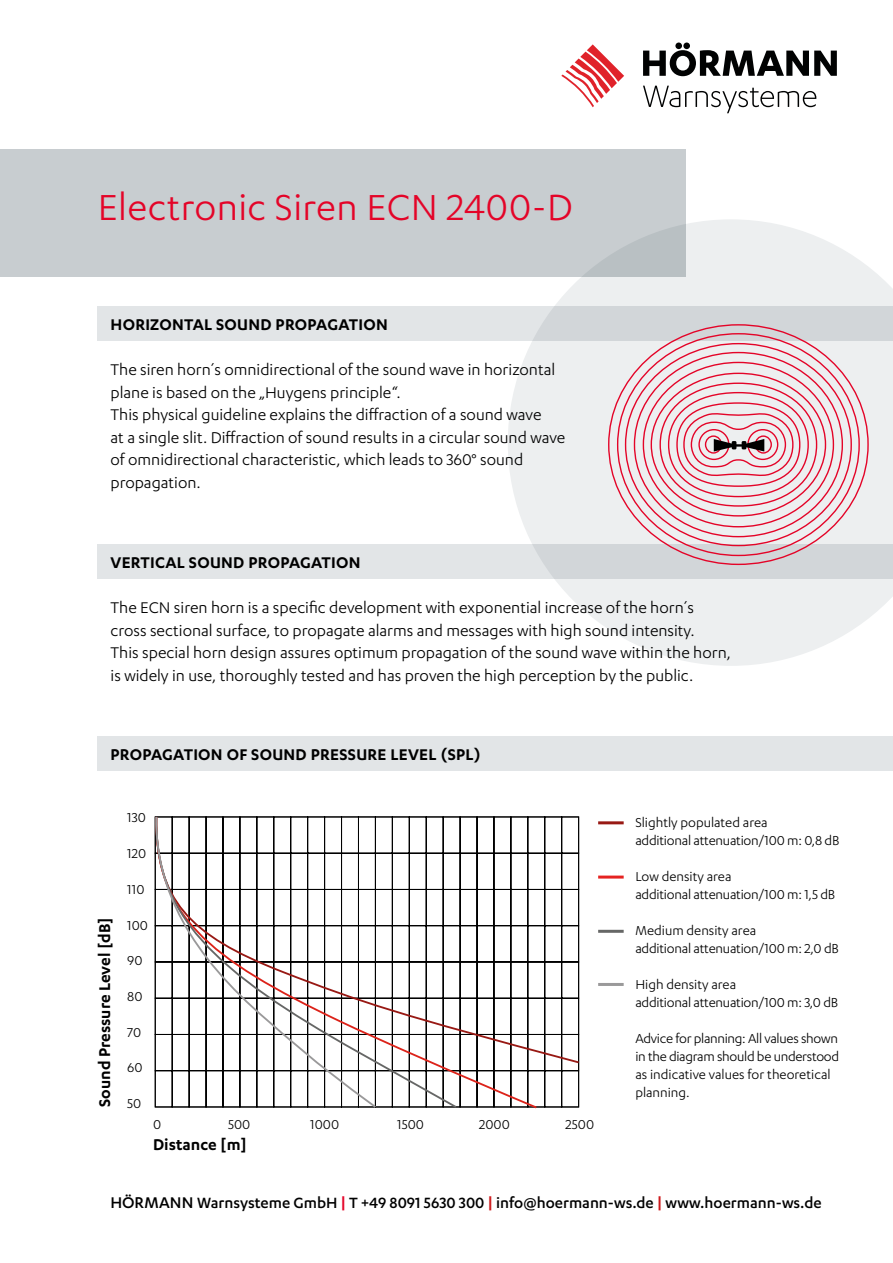
<style>
.page{position:relative;width:893px;height:1263px;background:#fff}
.page>*{position:absolute;margin:0;border:0;box-sizing:border-box;transform-origin:0 0}
.t1{font:42px "Karbon";letter-spacing:.01em;color:#e40428}
.t2{font:18px/22.5px "Karbon";color:#000}
.t3{font:600 18px "Karbon";letter-spacing:.015em;color:#000}
.t4{font:500 17.25px "Karbon";color:#000}
.t5{font:15px/18px "Karbon";letter-spacing:-.015em;color:#000}
.s1{font-size:18px}
.s2{font-weight:600;color:#e40428}
.s3{font-weight:600;color:#cd1719}
</style>
<div class="page">
<div style="left:0;top:149px;width:686px;height:127px;background:#c8cdd0"></div>
<div style="left:98px;top:737px;width:795px;height:34px;background:#e2e5e7"></div>
<div style="left:98px;top:306px;width:795px;height:34px;background:#e2e5e7"></div>
<div style="left:98px;top:544px;width:795px;height:34px;background:#e2e5e7"></div>
<svg style="left:508px;top:219px;width:385px;height:447px;fill:#edeff0"></svg>
<svg style="left:607px;top:323px;width:262px;height:243px;background:#e7ccd2"></svg>
<svg style="left:714px;top:439px;width:50px;height:12px"></svg>
<svg style="left:643px;top:43px;width:194px;height:33px"></svg>
<svg style="left:643px;top:86px;width:173px;height:27px"></svg>
<svg style="left:561px;top:44px;width:63px;height:63px"></svg>
<svg style="left:539px;top:816px;width:41px;height:249px"></svg>
<svg style="left:458px;top:816px;width:81px;height:293px"></svg>
<svg style="left:378px;top:816px;width:80px;height:292px"></svg>
<svg style="left:155px;top:816px;width:223px;height:292px"></svg>
<hr style="left:598px;top:983px;width:26px;height:3px;background:#9a999a">
<hr style="left:598px;top:930px;width:26px;height:3px;background:#666766">
<hr style="left:598px;top:875px;width:26px;height:3px;background:#e52321">
<hr style="left:598px;top:821px;width:26px;height:3px;background:#981914">
<h1 class="t1" style="left:98px;top:184px;width:477px">Electronic Siren ECN 2400-D</h1>
<p class="t3" style="left:111px;top:314px;width:279px">HORIZONTAL SOUND PROPAGATION</p>
<p class="t2" style="left:111px;top:358px;width:456px">The siren horn´s omnidirectional of the sound wave in horizontal plane is based on the „Huygens principle“.<br>This physical guideline explains the diffraction of a sound wave<br>at a single slit. Diffraction of sound results in a circular sound wave of omnidirectional characteristic, which leads to 360° sound propagation.</p>
<p class="t3" style="left:111px;top:553px;width:252px">VERTICAL SOUND PROPAGATION</p>
<p class="t2" style="left:111px;top:596px;width:622px">The ECN siren horn is a specific development with exponential increase of the horn´s cross sectional surface, to propagate alarms and messages with high sound intensity.<br>This special horn design assures optimum propagation of the sound wave within the horn, is widely in use, thoroughly tested and has proven the high perception by the public.</p>
<p class="t3" style="left:111px;top:744px;width:372px">PROPAGATION OF SOUND PRESSURE LEVEL (SPL)</p>
<p class="t3" style="left:94px;top:1107px;width:191px;rotate:-90deg">Sound Pressure Level [dB]</p>
<p class="t5" style="left:127px;top:808px;width:20px">130</p>
<p class="t5" style="left:127px;top:844px;width:21px">120</p>
<p class="t5" style="left:127px;top:880px;width:19px">110</p>
<p class="t5" style="left:127px;top:915px;width:22px">100</p>
<p class="t5" style="left:127px;top:951px;width:17px">90</p>
<p class="t5" style="left:127px;top:987px;width:17px">80</p>
<p class="t5" style="left:127px;top:1023px;width:15px">70</p>
<p class="t5" style="left:127px;top:1058px;width:17px">60</p>
<p class="t5" style="left:127px;top:1094px;width:16px">50</p>
<p class="t5" style="left:153px;top:1115px;width:10px">0</p>
<p class="t5" style="left:228px;top:1115px;width:24px">500</p>
<p class="t5" style="left:310px;top:1115px;width:30px">1000</p>
<p class="t5" style="left:397px;top:1115px;width:28px">1500</p>
<p class="t5" style="left:479px;top:1115px;width:32px">2000</p>
<p class="t5" style="left:565px;top:1115px;width:30px">2500</p>
<p class="t3" style="left:153px;top:1134px;width:95px">Distance [m]</p>
<p class="t5" style="left:635px;top:813px;width:205px">Slightly populated area<br>additional attenuation/100 m: 0,8 dB</p>
<p class="t5" style="left:635px;top:867px;width:201px">Low density area<br>additional attenuation/100 m: 1,5 dB</p>
<p class="t5" style="left:635px;top:921px;width:205px">Medium density area<br>additional attenuation/100 m: 2,0 dB</p>
<p class="t5" style="left:635px;top:975px;width:204px">High density area<br>additional attenuation/100 m: 3,0 dB</p>
<p class="t5" style="left:635px;top:1029px;width:205px">Advice for planning: All values shown in the diagram should be understood as indicative values for theoretical planning.</p>
<p class="t4" style="left:111px;top:1193px;width:713px"><span class="s1">HÖRMANN</span> Warnsysteme GmbH <span class="s2">|</span> T +49 8091 5630 300 <span class="s3">|</span> info@hoermann-ws.de <span class="s3">|</span> www.hoermann-ws.de</p>
</div>
